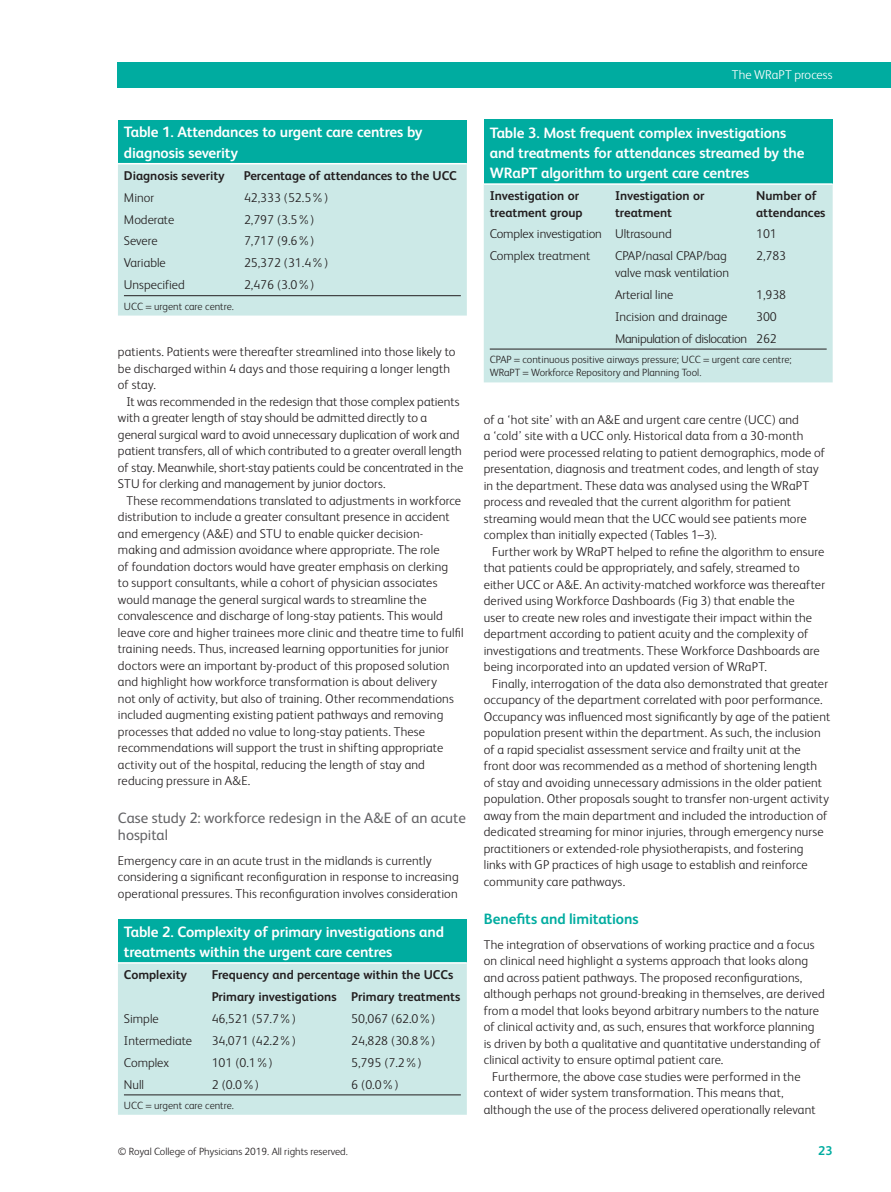
<style>
.page{position:relative;width:891px;height:1192px;background:#fff}
.page>*{position:absolute;margin:0;border:0;box-sizing:border-box;transform-origin:0 0}
.t1{font:700 15px/20.2px "FS Albert";letter-spacing:-.01em;color:#fff}
.t2{font:15px/16.5px "FS Albert";color:#636366}
.t3{font:700 15px "FS Albert";letter-spacing:-.01em;color:#00aca0}
.t4{font:300 12.75px/16.5px "FS Albert";letter-spacing:.01em;color:#231f20}
.t5{font:700 12.75px/16.5px "FS Albert";color:#231f20}
.t6{font:300 12.75px/21.9px "FS Albert";letter-spacing:-.03em;color:#231f20;text-align:right}
.t7{font:300 12.75px "FS Albert";letter-spacing:-.01em;color:#231f20}
.t8{font:300 12.75px "FS Albert";letter-spacing:.005em;color:#fff}
.t9{font:700 12.75px "FS Albert";color:#00aca0}
.t10{font:300 10.5px/13.5px "FS Albert";color:#231f20}
</style>
<div class="page">
<div style="left:118px;top:62px;width:773px;height:26px;background:#00aca0"></div>
<div style="left:118px;top:120px;width:349px;height:44px;background:#00aca0"></div>
<div style="left:118px;top:164px;width:349px;height:152px;background:#cce9e7"></div>
<hr style="left:118px;top:163px;width:349px;height:1px;background:#fff">
<hr style="left:124px;top:295px;width:337px;height:1px;background:#231f20">
<div style="left:118px;top:919px;width:349px;height:44px;background:#00aca0"></div>
<div style="left:118px;top:964px;width:349px;height:151px;background:#cce9e7"></div>
<hr style="left:118px;top:962px;width:349px;height:2px;background:#fff">
<hr style="left:124px;top:1094px;width:337px;height:1px;background:#231f20">
<div style="left:484px;top:120px;width:348px;height:64px;background:#00aca0"></div>
<div style="left:484px;top:185px;width:348px;height:197px;background:#cce9e7"></div>
<hr style="left:484px;top:183px;width:348px;height:2px;background:#fff">
<hr style="left:490px;top:349px;width:336px;height:1px;background:#231f20">
<svg style="left:146px;top:305px;width:5px;height:3px"></svg>
<svg style="left:514px;top:359px;width:6px;height:2px"></svg>
<svg style="left:703px;top:359px;width:6px;height:2px"></svg>
<svg style="left:523px;top:372px;width:5px;height:3px"></svg>
<p class="t1" style="left:124px;top:123px;width:300px">Table 1. Attendances to urgent care centres by diagnosis severity</p>
<p class="t5" style="left:124px;top:168px;width:102px">Diagnosis severity</p>
<p class="t5" style="left:244px;top:168px;width:214px">Percentage of attendances to the UCC</p>
<p class="t4" style="left:124px;top:190px;width:32px">Minor</p>
<p class="t4" style="left:244px;top:190px;width:86px">42,333 (52.5%)</p>
<p class="t4" style="left:124px;top:212px;width:52px">Moderate</p>
<p class="t4" style="left:244px;top:212px;width:72px">2,797 (3.5%)</p>
<p class="t4" style="left:124px;top:234px;width:35px">Severe</p>
<p class="t4" style="left:244px;top:234px;width:72px">7,717 (9.6%)</p>
<p class="t4" style="left:124px;top:256px;width:43px">Variable</p>
<p class="t4" style="left:244px;top:256px;width:86px">25,372 (31.4%)</p>
<p class="t4" style="left:124px;top:278px;width:62px">Unspecified</p>
<p class="t4" style="left:244px;top:278px;width:72px">2,476 (3.0%)</p>
<p class="t10" style="left:124px;top:300px;width:111px">UCC urgent care centre.</p>
<p class="t4" style="left:118px;top:345px;width:339px">patients. Patients were thereafter streamlined into those likely to be discharged within 4 days and those requiring a longer length of stay.</p>
<p class="t4" style="left:118px;top:395px;width:347px;text-indent:9px">It was recommended in the redesign that those complex patients with a greater length of stay should be admitted directly to a general surgical ward to avoid unnecessary duplication of work and patient transfers, all of which contributed to a greater overall length of stay. Meanwhile, short-stay patients could be concentrated in the STU for clerking and management by junior doctors.</p>
<p class="t4" style="left:118px;top:494px;width:347px;text-indent:9px">These recommendations translated to adjustments in workforce distribution to include a greater consultant presence in accident and emergency (A&amp;E) and STU to enable quicker decision&shy;making and admission avoidance where appropriate. The role<br>of foundation doctors would have greater emphasis on clerking<br>to support consultants, while a cohort of physician associates would manage the general surgical wards to streamline the convalescence and discharge of long-stay patients. This would leave core and higher trainees more clinic and theatre time to fulfil training needs. Thus, increased learning opportunities for junior doctors were an important by-product of this proposed solution and highlight how workforce transformation is about delivery<br>not only of activity, but also of training. Other recommendations included augmenting existing patient pathways and removing processes that added no value to long-stay patients. These recommendations will support the trust in shifting appropriate activity out of the hospital, reducing the length of stay and reducing pressure in A&amp;E.</p>
<p class="t2" style="left:118px;top:811px;width:349px">Case study 2: workforce redesign in the A&amp;E of an acute hospital</p>
<p class="t4" style="left:118px;top:853px;width:342px">Emergency care in an acute trust in the midlands is currently considering a significant reconfiguration in response to increasing operational pressures. This reconfiguration involves consideration</p>
<p class="t1" style="left:124px;top:923px;width:322px">Table 2. Complexity of primary investigations and treatments within the urgent care centres</p>
<p class="t5" style="left:124px;top:967px;width:65px">Complexity</p>
<p class="t5" style="left:212px;top:965px;width:250px;line-height:21.9px">Frequency and percentage within the UCCs<br>Primary investigations Primary treatments</p>
<p class="t4" style="left:124px;top:1012px;width:36px">Simple</p>
<p class="t4" style="left:212px;top:1012px;width:86px">46,521 (57.7%)</p>
<p class="t4" style="left:351px;top:1012px;width:86px">50,067 (62.0%)</p>
<p class="t4" style="left:124px;top:1033px;width:70px">Intermediate</p>
<p class="t4" style="left:212px;top:1033px;width:86px">34,071 (42.2%)</p>
<p class="t4" style="left:351px;top:1033px;width:86px">24,828 (30.8%)</p>
<p class="t4" style="left:124px;top:1055px;width:47px">Complex</p>
<p class="t4" style="left:212px;top:1055px;width:62px">101 (0.1%)</p>
<p class="t4" style="left:351px;top:1055px;width:72px">5,795 (7.2%)</p>
<p class="t4" style="left:124px;top:1077px;width:22px">Null</p>
<p class="t4" style="left:212px;top:1077px;width:49px">2 (0.0%)</p>
<p class="t4" style="left:351px;top:1077px;width:49px">6 (0.0%)</p>
<p class="t10" style="left:124px;top:1100px;width:111px">UCC urgent care centre.</p>
<p class="t8" style="left:731px;top:70px;width:102px">The WRaPT process</p>
<p class="t1" style="left:490px;top:124px;width:316px">Table 3. Most frequent complex investigations and treatments for attendances streamed by the<br>WRaPT algorithm to urgent care centres</p>
<p class="t5" style="left:490px;top:188px;width:94px">Investigation or treatment group</p>
<p class="t5" style="left:615px;top:188px;width:91px">Investigation or treatment</p>
<p class="t5" style="left:756px;top:188px;width:71px">Number of attendances</p>
<p class="t7" style="left:490px;top:230px;width:184px">Complex investigation Ultrasound</p>
<p class="t4" style="left:756px;top:227px;width:22px">101</p>
<p class="t4" style="left:490px;top:249px;width:102px">Complex treatment</p>
<p class="t4" style="left:615px;top:249px;width:116px">CPAP/nasal CPAP/bag valve mask ventilation</p>
<p class="t4" style="left:756px;top:249px;width:31px">2,783</p>
<p class="t4" style="left:615px;top:288px;width:60px">Arterial line</p>
<p class="t4" style="left:756px;top:288px;width:31px">1,938</p>
<p class="t4" style="left:615px;top:310px;width:114px">Incision and drainage</p>
<p class="t6" style="left:615px;top:307px;width:163px">300<br>Manipulation of dislocation 262</p>
<p class="t10" style="left:490px;top:354px;width:303px">CPAP continuous positive airways pressure; UCC urgent care centre;<br>WRaPT Workforce Repository and Planning Tool.</p>
<p class="t4" style="left:484px;top:413px;width:343px">of a ‘hot site’ with an A&amp;E and urgent care centre (UCC) and<br>a ‘cold’ site with a UCC only. Historical data from a 30-month period were processed relating to patient demographics, mode of presentation, diagnosis and treatment codes, and length of stay in the department. These data was analysed using the WRaPT process and revealed that the current algorithm for patient streaming would mean that the UCC would see patients more complex than initially expected (Tables 1 – 3 ).</p>
<p class="t4" style="left:484px;top:545px;width:343px;text-indent:9px">Further work by WRaPT helped to refine the algorithm to ensure that patients could be appropriately, and safely, streamed to either UCC or A&amp;E. An activity-matched workforce was thereafter derived using Workforce Dashboards (Fig 3 ) that enable the<br>user to create new roles and investigate their impact within the department according to patient acuity and the complexity of investigations and treatments. These Workforce Dashboards are being incorporated into an updated version of WRaPT.</p>
<p class="t4" style="left:484px;top:677px;width:348px;text-indent:9px">Finally, interrogation of the data also demonstrated that greater occupancy of the department correlated with poor performance.<br>Occupancy was influenced most significantly by age of the patient population present within the department. As such, the inclusion of a rapid specialist assessment service and frailty unit at the<br>front door was recommended as a method of shortening length of stay and avoiding unnecessary admissions in the older patient population. Other proposals sought to transfer non-urgent activity away from the main department and included the introduction of dedicated streaming for minor injuries, through emergency nurse practitioners or extended-role physiotherapists, and fostering<br>links with GP practices of high usage to establish and reinforce community care pathways.</p>
<p class="t3" style="left:484px;top:912px;width:156px">Benefits and limitations</p>
<p class="t4" style="left:484px;top:937px;width:332px">The integration of observations of working practice and a focus</p>
<p class="t4" style="left:484px;top:954px;width:326px">on clinical need highlight a systems approach that looks along</p>
<p class="t4" style="left:484px;top:970px;width:320px">and across patient pathways. The proposed reconfigurations,</p>
<p class="t4" style="left:484px;top:987px;width:342px">although perhaps not ground-breaking in themselves, are derived</p>
<p class="t4" style="left:484px;top:1003px;width:337px">from a model that looks beyond arbitrary numbers to the nature</p>
<p class="t4" style="left:484px;top:1020px;width:332px">of clinical activity and, as such, ensures that workforce planning</p>
<p class="t4" style="left:484px;top:1036px;width:338px">is driven by both a qualitative and quantitative understanding of</p>
<p class="t4" style="left:484px;top:1053px;width:241px">clinical activity to ensure optimal patient care.</p>
<p class="t4" style="left:492px;top:1069px;width:310px">Furthermore, the above case studies were performed in the</p>
<p class="t4" style="left:484px;top:1086px;width:301px">context of wider system transformation. This means that,</p>
<p class="t4" style="left:484px;top:1102px;width:333px">although the use of the process delivered operationally relevant</p>
<p class="t10" style="left:118px;top:1146px;width:231px">© Royal College of Physicians 2019. All rights reserved.</p>
<p class="t9" style="left:818px;top:1146px;width:16px">23</p>
</div>
